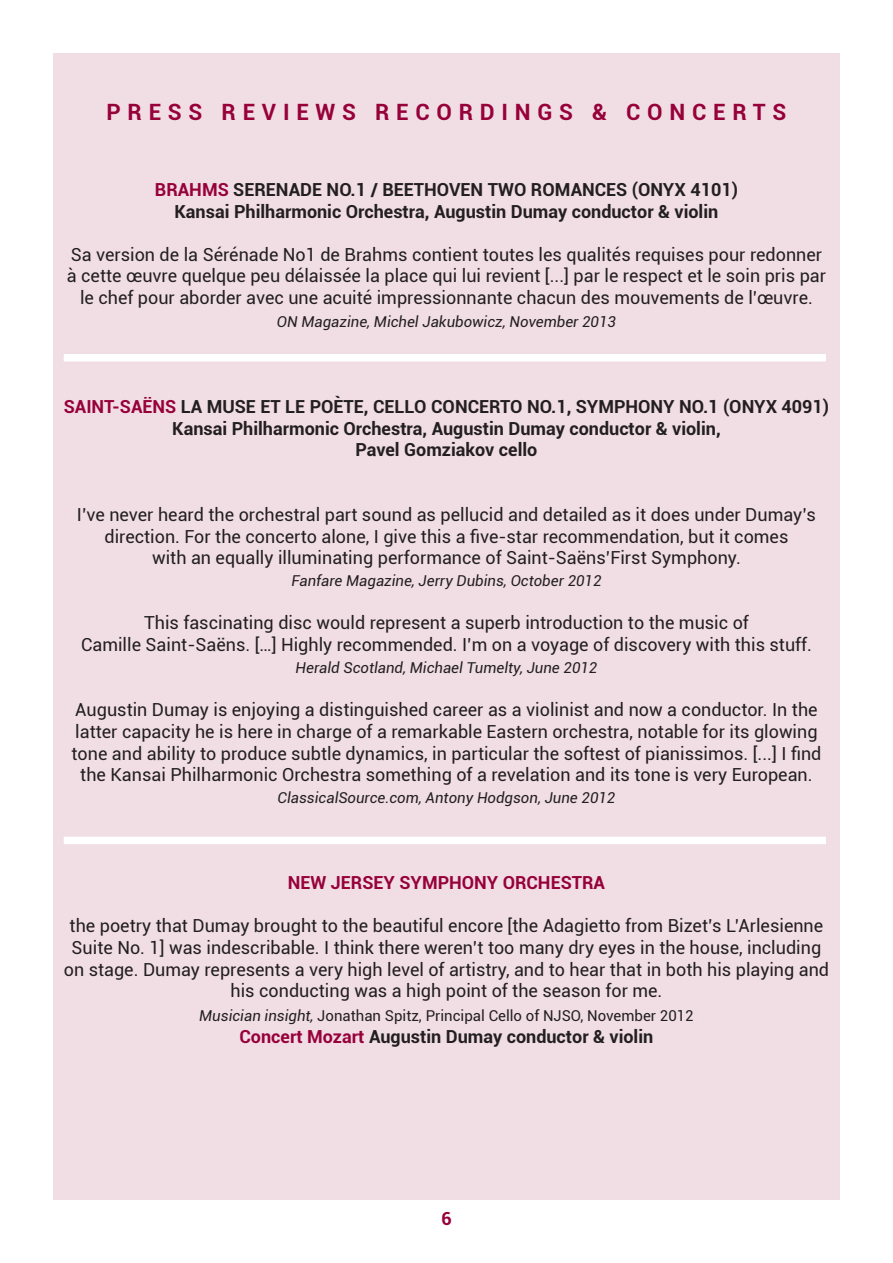
<style>
.page{position:relative;width:893px;height:1263px;background:#fff}
.page>*{position:absolute;margin:0;border:0;box-sizing:border-box;transform-origin:0 0}
.t1{font:700 22.5px "Roboto";letter-spacing:.3em;color:#97013a}
.t2{font:18px/21.6px "Roboto";color:#231f20;text-align:center}
.t3{font:700 18px "Roboto";color:#231f20}
.t4{font:700 18px "Roboto";color:#97013a}
.t5{font:italic 15px "Roboto";color:#231f20}
.t6{font:15px "Roboto";color:#231f20}
.s1{color:#97013a}
.s2{font-style:italic}
</style>
<div class="page">
<div style="left:53px;top:53px;width:787px;height:1146px;background:#f1dee5"></div>
<div style="left:64px;top:354px;width:762px;height:7px;background:#fff"></div>
<div style="left:64px;top:837px;width:762px;height:7px;background:#fff"></div>
<p class="t1" style="left:107px;top:97px;width:681px">PRESS REVIEWS RECORDINGS &amp; CONCERTS</p>
<p class="t3" style="left:155px;top:177px;width:585px"><span class="s1">BRAHMS</span> SERENADE NO.1 / BEETHOVEN TWO ROMANCES (ONYX 4101)</p>
<p class="t3" style="left:175px;top:199px;width:545px">Kansai Philharmonic Orchestra, Augustin Dumay conductor &amp; violin</p>
<p class="t2" style="left:67px;top:243px;width:761px">Sa version de la Sérénade No1 de Brahms contient toutes les qualités requises pour redonner à cette œuvre quelque peu délaissée la place qui lui revient [...] par le respect et le soin pris par le chef pour aborder avec une acuité impressionnante chacun des mouvements de l’œuvre.</p>
<p class="t5" style="left:277px;top:311px;width:340px">ON Magazine, Michel Jakubowicz, November 2013</p>
<p class="t3" style="left:64px;top:394px;width:767px"><span class="s1">SAINT-SAËNS</span> LA MUSE ET LE POÈTE, CELLO CONCERTO NO.1, SYMPHONY NO.1 (ONYX 4091)</p>
<p class="t3" style="left:172px;top:415px;width:550px">Kansai Philharmonic Orchestra, Augustin Dumay conductor &amp; violin,</p>
<p class="t3" style="left:356px;top:437px;width:183px">Pavel Gomziakov cello</p>
<p class="t2" style="left:77px;top:503px;width:740px">I’ve never heard the orchestral part sound as pellucid and detailed as it does under Dumay’s direction. For the concerto alone, I give this a five-star recommendation, but it comes</p>
<p class="t2" style="left:152px;top:546px;width:590px">with an equally illuminating performance of Saint-Saëns’First Symphony.</p>
<p class="t5" style="left:291px;top:570px;width:311px">Fanfare Magazine, Jerry Dubins, October 2012</p>
<p class="t2" style="left:144px;top:611px;width:606px">This fascinating disc would represent a superb introduction to the music of</p>
<p class="t2" style="left:81px;top:633px;width:732px">Camille Saint-Saëns. […] Highly recommended. I’m on a voyage of discovery with this stuff.</p>
<p class="t5" style="left:296px;top:657px;width:303px">Herald Scotland, Michael Tumelty, June 2012</p>
<p class="t2" style="left:72px;top:698px;width:751px">Augustin Dumay is enjoying a distinguished career as a violinist and now a conductor. In the latter capacity he is here in charge of a remarkable Eastern orchestra, notable for its glowing tone and ability to produce subtle dynamics, in particular the softest of pianissimos. [...] I find the Kansai Philharmonic Orchestra something of a revelation and its tone is very European.</p>
<p class="t5" style="left:278px;top:787px;width:339px">ClassicalSource.com, Antony Hodgson, June 2012</p>
<p class="t4" style="left:288px;top:870px;width:319px">NEW JERSEY SYMPHONY ORCHESTRA</p>
<p class="t2" style="left:64px;top:914px;width:767px">the poetry that Dumay brought to the beautiful encore [the Adagietto from Bizet’s L’Arlesienne Suite No. 1] was indescribable. I think there weren’t too many dry eyes in the house, including on stage. Dumay represents a very high level of artistry, and to hear that in both his playing and his conducting was a high point of the season for me.</p>
<p class="t6" style="left:199px;top:1005px;width:496px"><span class="s2">Musician insight,</span> Jonathan Spitz, Principal Cello of NJSO, November 2012</p>
<p class="t3" style="left:240px;top:1024px;width:415px"><span class="s1">Concert Mozart</span> Augustin Dumay conductor &amp; violin</p>
<p class="t4" style="left:441px;top:1206px;width:12px">6</p>
</div>
